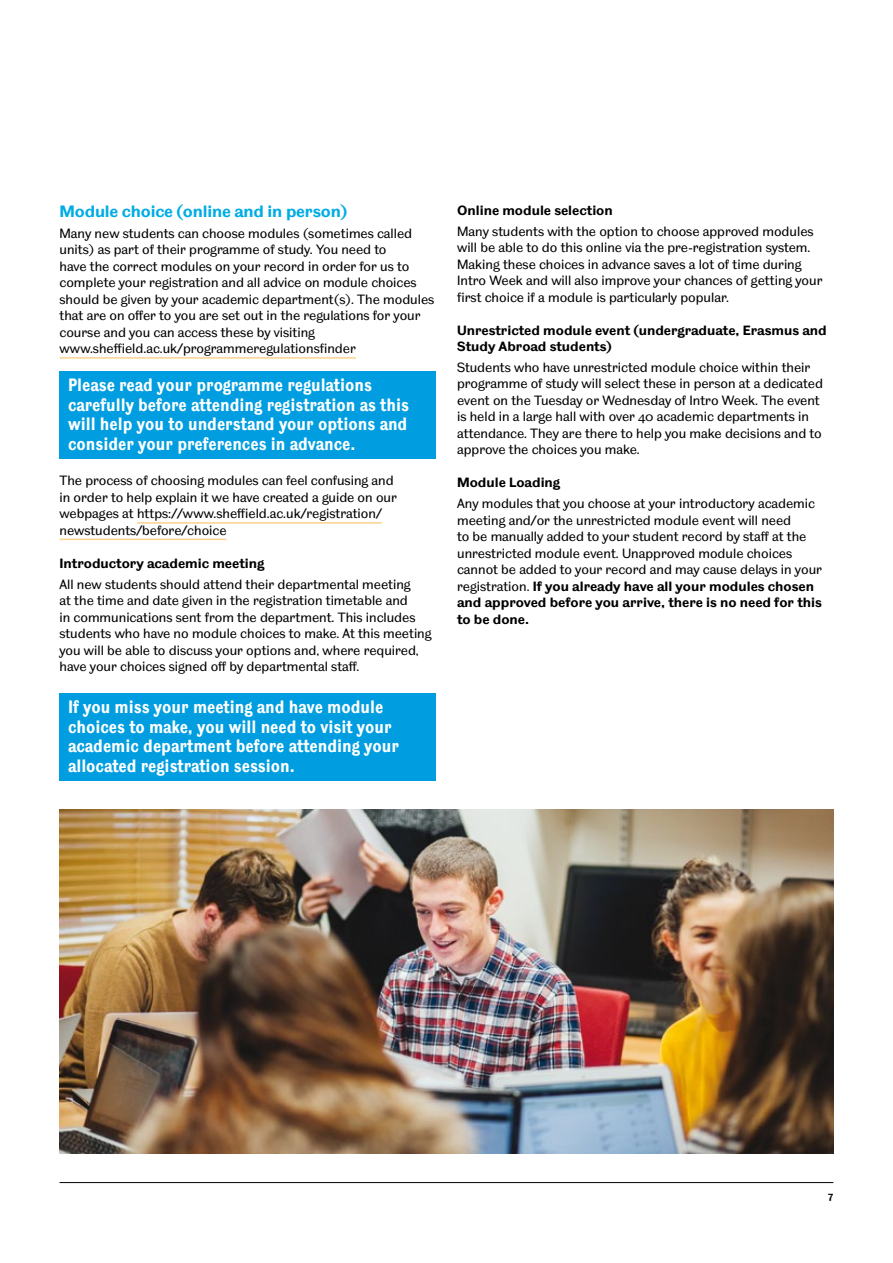
<style>
.page{position:relative;width:893px;height:1263px;background:#fff}
.page>*{position:absolute;margin:0;border:0;box-sizing:border-box;transform-origin:0 0}
.t1{font:700 18px/19.5px "TUOS Pro Blake Condensed";color:#fff}
.t2{font:700 16.5px "TUOS Pro Blake";letter-spacing:-.01em;color:#00ace5}
.t3{font:13.5px/16.5px "TUOS Pro Blake";color:#000}
.t4{font:700 13.5px/16.5px "TUOS Pro Blake";color:#000}
.t5{font:700 10.5px "TUOS Pro Blake";color:#000}
.s1{font-weight:700}
</style>
<div class="page">
<hr style="left:60px;top:1182px;width:773px;height:1px;background:#000">
<hr style="left:60px;top:357px;width:296px;height:2px;background:#fcd28f">
<hr style="left:137px;top:522px;width:245px;height:2px;background:#fcd28f">
<hr style="left:60px;top:539px;width:167px;height:1px;background:#fcd28f">
<div style="left:60px;top:371px;width:376px;height:87px;background:#009ee0"></div>
<div style="left:60px;top:693px;width:376px;height:87px;background:#009ee0"></div>
<img style="left:60px;top:809px;width:773px;height:344px">
<p class="t2" style="left:60px;top:201px;width:289px">Module choice (online and in person)</p>
<p class="t3" style="left:60px;top:225px;width:376px">Many new students can choose modules (sometimes called units) as part of their programme of study. You need to<br>have the correct modules on your record in order for us to complete your registration and all advice on module choices should be given by your academic department(s). The modules that are on offer to you are set out in the regulations for your course and you can access these by visiting www.sheffield.ac.uk/programmeregulationsfinder</p>
<h1 class="t1" style="left:68px;top:375px;width:342px">Please read your programme regulations carefully before attending registration as this will help you to understand your options and consider your preferences in advance.</h1>
<p class="t3" style="left:60px;top:472px;width:339px">The process of choosing modules can feel confusing and in order to help explain it we have created a guide on our webpages at https://www.sheffield.ac.uk/registration/ newstudents/before/choice</p>
<p class="t4" style="left:60px;top:555px;width:206px">Introductory academic meeting</p>
<p class="t3" style="left:60px;top:575px;width:374px">All new students should attend their departmental meeting<br>at the time and date given in the registration timetable and<br>in communications sent from the department. This includes students who have no module choices to make. At this meeting you will be able to discuss your options and, where required, have your choices signed off by departmental staff.</p>
<h1 class="t1" style="left:68px;top:697px;width:332px">If you miss your meeting and have module choices to make, you will need to visit your academic department before attending your allocated registration session.</h1>
<p class="t4" style="left:457px;top:202px;width:157px">Online module selection</p>
<p class="t3" style="left:457px;top:222px;width:367px">Many students with the option to choose approved modules will be able to do this online via the pre-registration system.<br>Making these choices in advance saves a lot of time during Intro Week and will also improve your chances of getting your first choice if a module is particularly popular.</p>
<p class="t4" style="left:457px;top:321px;width:371px">Unrestricted module event (undergraduate, Erasmus and<br>Study Abroad students)</p>
<p class="t3" style="left:457px;top:359px;width:367px">Students who have unrestricted module choice within their programme of study will select these in person at a dedicated event on the Tuesday or Wednesday of Intro Week. The event is held in a large hall with over 40 academic departments in attendance. They are there to help you make decisions and to approve the choices you make.</p>
<p class="t4" style="left:457px;top:474px;width:105px">Module Loading</p>
<p class="t3" style="left:457px;top:495px;width:366px">Any modules that you choose at your introductory academic meeting and/or the unrestricted module event will need<br>to be manually added to your student record by staff at the unrestricted module event. Unapproved module choices cannot be added to your record and may cause delays in your registration. <span class="s1">If you already have all your modules chosen and approved before you arrive, there is no need for this to be done.</span></p>
<p class="t5" style="left:828px;top:1188px;width:7px">7</p>
</div>
